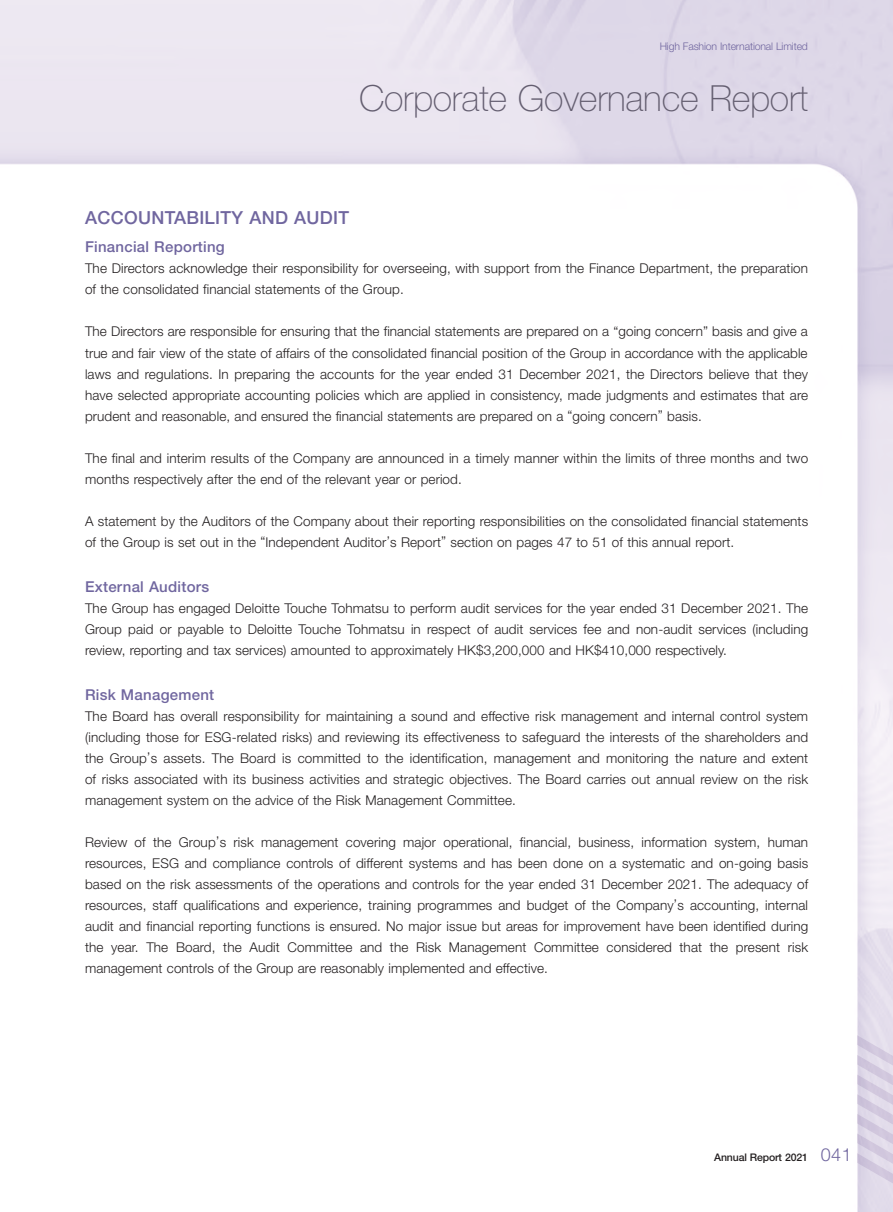
<style>
.page{position:relative;width:893px;height:1212px;background:#fff}
.page>*{position:absolute;margin:0;border:0;box-sizing:border-box;transform-origin:0 0}
.t1{font:100 36px "Helvetica Neue LT Std";letter-spacing:-.005em;color:#645e70}
.Heading_1{font:500 18px "Helvetica Neue LT Std";letter-spacing:.02em;color:#70669f}
.Heading_2{font:500 15px "Helvetica Neue LT Std";letter-spacing:.02em;color:#70669f}
.Body_Text{font:300 13.5px/21px "Helvetica Neue LT Std";letter-spacing:.01em;color:#231f20;text-align:justify}
.t2{font:300 10.5px "Helvetica Neue LT Std";letter-spacing:-.015em;color:#70669f}
.t3{font:500 10.5px "Helvetica Neue LT Std";letter-spacing:-.015em;color:#231f20}
.s1{font-weight:300;font-size:18px;color:#70669f}
</style>
<div class="page">
<img style="left:0;top:0;width:893px;height:1212px">
<svg style="left:857px;top:1035px;width:36px;height:170px;background:#d9d2e4"></svg>
<p class="t2" style="left:660px;top:40px;width:150px">High Fashion International Limited</p>
<h1 class="t1" style="left:359px;top:78px;width:450px">Corporate Governance Report</h1>
<p class="Heading_1" style="left:85px;top:207px;width:266px">ACCOUNTABILITY AND AUDIT</p>
<p class="Heading_2" style="left:85px;top:238px;width:141px">Financial Reporting</p>
<p class="Body_Text" style="left:85px;top:258px;width:725px">The Directors acknowledge their responsibility for overseeing, with support from the Finance Department, the preparation of the consolidated financial statements of the Group.</p>
<p class="Body_Text" style="left:85px;top:321px;width:725px">The Directors are responsible for ensuring that the financial statements are prepared on a “going concern” basis and give a true and fair view of the state of affairs of the consolidated financial position of the Group in accordance with the applicable laws and regulations. In preparing the accounts for the year ended 31 December 2021, the Directors believe that they have selected appropriate accounting policies which are applied in consistency, made judgments and estimates that are prudent and reasonable, and ensured the financial statements are prepared on a “going concern” basis.</p>
<p class="Body_Text" style="left:85px;top:447px;width:725px">The final and interim results of the Company are announced in a timely manner within the limits of three months and two months respectively after the end of the relevant year or period.</p>
<p class="Body_Text" style="left:85px;top:510px;width:725px">A statement by the Auditors of the Company about their reporting responsibilities on the consolidated financial statements of the Group is set out in the “Independent Auditor’s Report” section on pages 47 to 51 of this annual report.</p>
<p class="Heading_2" style="left:85px;top:577px;width:126px">External Auditors</p>
<p class="Body_Text" style="left:85px;top:597px;width:725px">The Group has engaged Deloitte Touche Tohmatsu to perform audit services for the year ended 31 December 2021. The Group paid or payable to Deloitte Touche Tohmatsu in respect of audit services fee and non-audit services (including review, reporting and tax services) amounted to approximately HK$3,200,000 and HK$410,000 respectively.</p>
<p class="Heading_2" style="left:85px;top:685px;width:131px">Risk Management</p>
<p class="Body_Text" style="left:85px;top:705px;width:725px">The Board has overall responsibility for maintaining a sound and effective risk management and internal control system (including those for ESG-related risks) and reviewing its effectiveness to safeguard the interests of the shareholders and the Group’s assets. The Board is committed to the identification, management and monitoring the nature and extent of risks associated with its business activities and strategic objectives. The Board carries out annual review on the risk management system on the advice of the Risk Management Committee.</p>
<p class="Body_Text" style="left:85px;top:831px;width:725px">Review of the Group’s risk management covering major operational, financial, business, information system, human resources, ESG and compliance controls of different systems and has been done on a systematic and on-going basis based on the risk assessments of the operations and controls for the year ended 31 December 2021. The adequacy of resources, staff qualifications and experience, training programmes and budget of the Company’s accounting, internal audit and financial reporting functions is ensured. No major issue but areas for improvement have been identified during the year. The Board, the Audit Committee and the Risk Management Committee considered that the present risk management controls of the Group are reasonably implemented and effective.</p>
<p class="t3" style="left:714px;top:1151px;width:139px">Annual Report 2021 <span class="s1">041</span></p>
</div>
